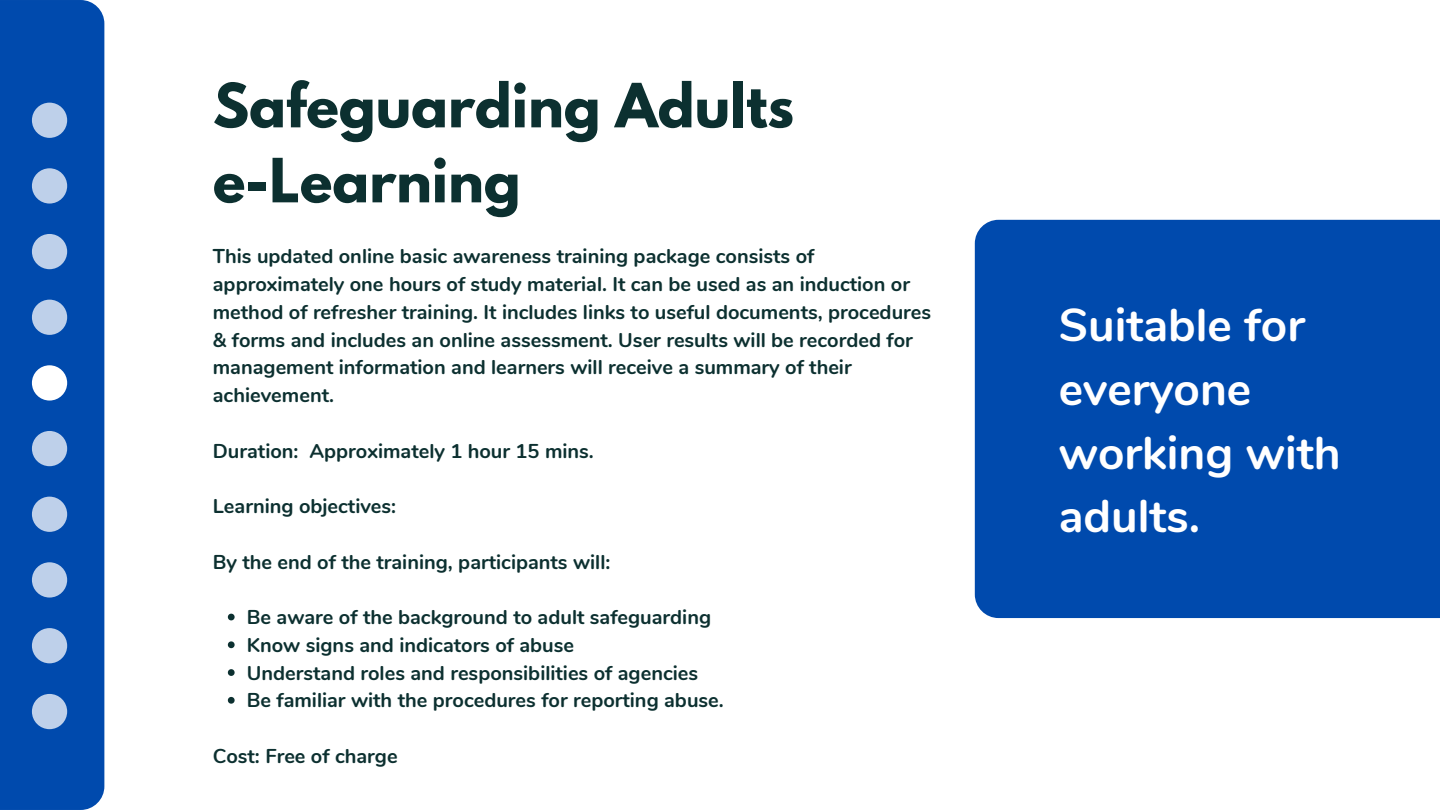
<style>
.page{position:relative;width:1440px;height:810px;background:#fff}
.page>*{position:absolute;margin:0;border:0;box-sizing:border-box;transform-origin:0 0}
.t1{font:700 54px/75px "League Spartan";color:#0c3030}
.t2{font:700 46px/63.8px "Nunito";color:#fff}
.t3{font:700 20px/27.8px "Nunito";color:#0c3030}
</style>
<div class="page">
<svg style="left:228px;top:614px;width:7px;height:6px"></svg>
<svg style="left:228px;top:641px;width:7px;height:7px"></svg>
<svg style="left:228px;top:669px;width:7px;height:7px"></svg>
<svg style="left:228px;top:697px;width:7px;height:7px"></svg>
<div style="left:0;top:0;width:104px;height:810px;background:#004aad"></div>
<div style="left:32px;top:103px;width:35px;height:35px;background:#bed0ea;border-radius:50%"></div>
<div style="left:32px;top:168px;width:35px;height:36px;background:#bed0ea;border-radius:50%"></div>
<div style="left:32px;top:234px;width:35px;height:35px;background:#bed0ea;border-radius:50%"></div>
<div style="left:32px;top:300px;width:35px;height:35px;background:#bed0ea;border-radius:50%"></div>
<div style="left:32px;top:365px;width:35px;height:36px;background:#fff;border-radius:50%"></div>
<div style="left:32px;top:431px;width:35px;height:35px;background:#bed0ea;border-radius:50%"></div>
<div style="left:32px;top:497px;width:35px;height:35px;background:#bed0ea;border-radius:50%"></div>
<div style="left:32px;top:562px;width:35px;height:36px;background:#bed0ea;border-radius:50%"></div>
<div style="left:32px;top:628px;width:35px;height:35px;background:#bed0ea;border-radius:50%"></div>
<div style="left:32px;top:694px;width:35px;height:35px;background:#bed0ea;border-radius:50%"></div>
<div style="left:975px;top:220px;width:465px;height:398px;background:#004aad"></div>
<h1 class="t1" style="left:213px;top:75px;width:583px">Safeguarding Adults e-Learning</h1>
<p class="t3" style="left:213px;top:243px;width:720px">This updated online basic awareness training package consists of approximately one hours of study material. It can be used as an induction or method of refresher training. It includes links to useful documents, procedures &amp; forms and includes an online assessment. User results will be recorded for management information and learners will receive a summary of their achievement.</p>
<p class="t3" style="left:213px;top:437px;width:383px">Duration: Approximately 1 hour 15 mins.</p>
<p class="t3" style="left:213px;top:493px;width:185px">Learning objectives:</p>
<p class="t3" style="left:213px;top:548px;width:399px">By the end of the training, participants will:</p>
<p class="t3" style="left:247px;top:604px;width:478px">Be aware of the background to adult safeguarding Know signs and indicators of abuse<br>Understand roles and responsibilities of agencies Be familiar with the procedures for reporting abuse.</p>
<p class="t3" style="left:213px;top:742px;width:186px">Cost: Free of charge</p>
<h2 class="t2" style="left:1059px;top:294px;width:283px">Suitable for everyone working with adults.</h2>
</div>
